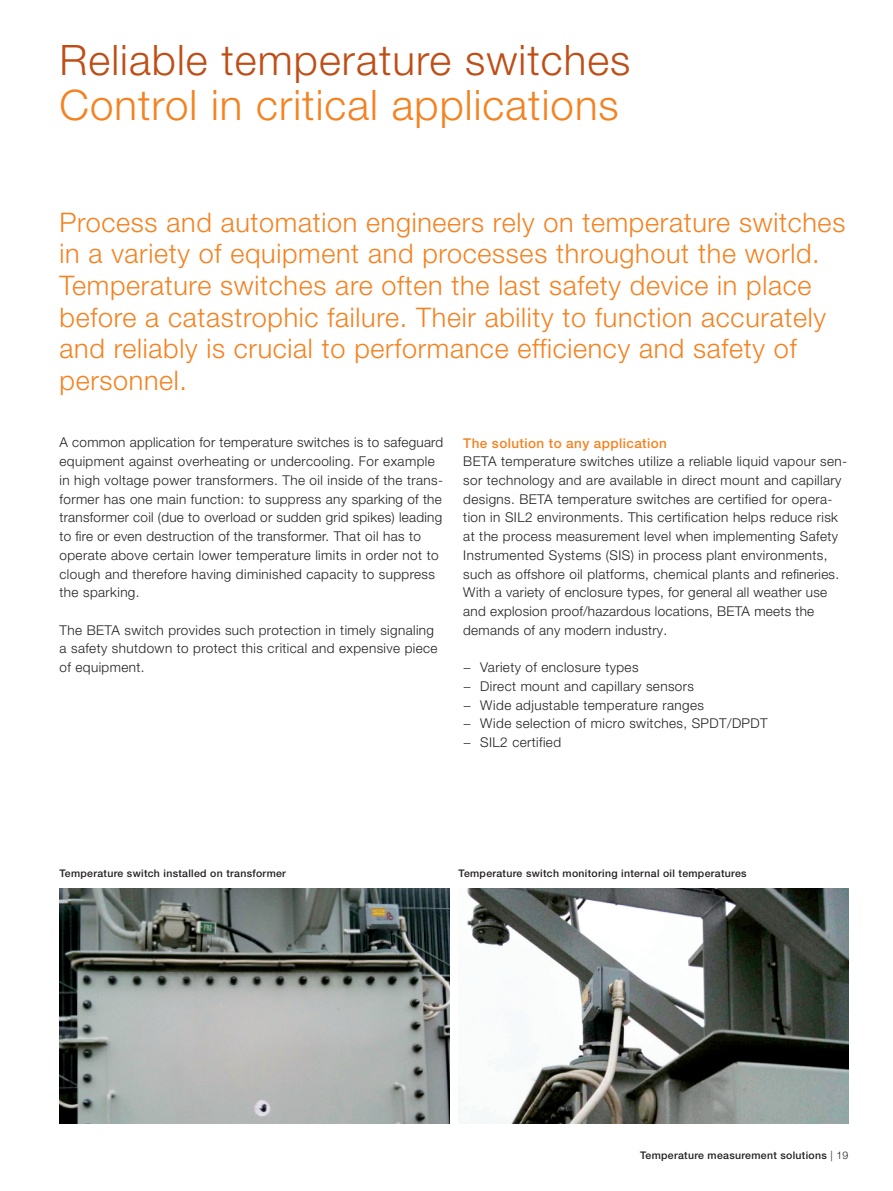
<style>
.page{position:relative;width:893px;height:1191px;background:#fff}
.page>*{position:absolute;margin:0;border:0;box-sizing:border-box;transform-origin:0 0}
.t1{font:300 42px "Helvetica Neue LT Pro";letter-spacing:.025em;color:#f58220}
.t2{font:300 42px "Helvetica Neue LT Pro";letter-spacing:.025em;color:#be4e16}
.t3{font:300 27px/31.5px "Helvetica Neue LT Pro";letter-spacing:.025em;color:#f58220}
.t4{font:300 13.5px/18.8px "Helvetica Neue LT Pro";letter-spacing:.03em;color:#231f20}
.t5{font:500 13.5px "Helvetica Neue LT Pro";letter-spacing:.03em;color:#f58220}
.t6{font:500 10.5px "Helvetica Neue LT Pro";letter-spacing:.03em;color:#231f20}
.s1{font-weight:300}
</style>
<div class="page">
<img style="left:60px;top:888px;width:389px;height:235px">
<img style="left:459px;top:888px;width:389px;height:235px">
<h1 class="t2" style="left:60px;top:34px;width:572px">Reliable temperature switches</h1>
<h1 class="t1" style="left:60px;top:79px;width:561px">Control in critical applications</h1>
<p class="t3" style="left:60px;top:206px;width:787px">Process and automation engineers rely on temperature switches in a variety of equipment and processes throughout the world.<br>Temperature switches are often the last safety device in place before a catastrophic failure. Their ability to function accurately and reliably is crucial to performance efficiency and safety of personnel.</p>
<p class="t4" style="left:60px;top:433px;width:385px">A common application for temperature switches is to safeguard equipment against overheating or undercooling. For example in high voltage power transformers. The oil inside of the trans&shy;former has one main function: to suppress any sparking of the transformer coil (due to overload or sudden grid spikes) leading to fire or even destruction of the transformer. That oil has to operate above certain lower temperature limits in order not to clough and therefore having diminished capacity to suppress the sparking.</p>
<p class="t4" style="left:60px;top:620px;width:380px">The BETA switch provides such protection in timely signaling a safety shutdown to protect this critical and expensive piece of equipment.</p>
<p class="t5" style="left:463px;top:434px;width:205px">The solution to any application</p>
<p class="t4" style="left:463px;top:452px;width:385px">BETA temperature switches utilize a reliable liquid vapour sen&shy;sor technology and are available in direct mount and capillary designs. BETA temperature switches are certified for opera&shy;tion in SIL2 environments. This certification helps reduce risk at the process measurement level when implementing Safety Instrumented Systems (SIS) in process plant environments, such as offshore oil platforms, chemical plants and refineries.<br>With a variety of enclosure types, for general all weather use and explosion proof/hazardous locations, BETA meets the demands of any modern industry.</p>
<p class="t4" style="left:463px;top:657px;width:306px">− Variety of enclosure types<br>− Direct mount and capillary sensors<br>− Wide adjustable temperature ranges<br>− Wide selection of micro switches, SPDT/DPDT − SIL2 certified</p>
<p class="t6" style="left:60px;top:867px;width:228px">Temperature switch installed on transformer</p>
<p class="t6" style="left:459px;top:867px;width:289px">Temperature switch monitoring internal oil temperatures</p>
<p class="t6" style="left:640px;top:1148px;width:210px">Temperature measurement solutions <span class="s1">| 19</span></p>
</div>
